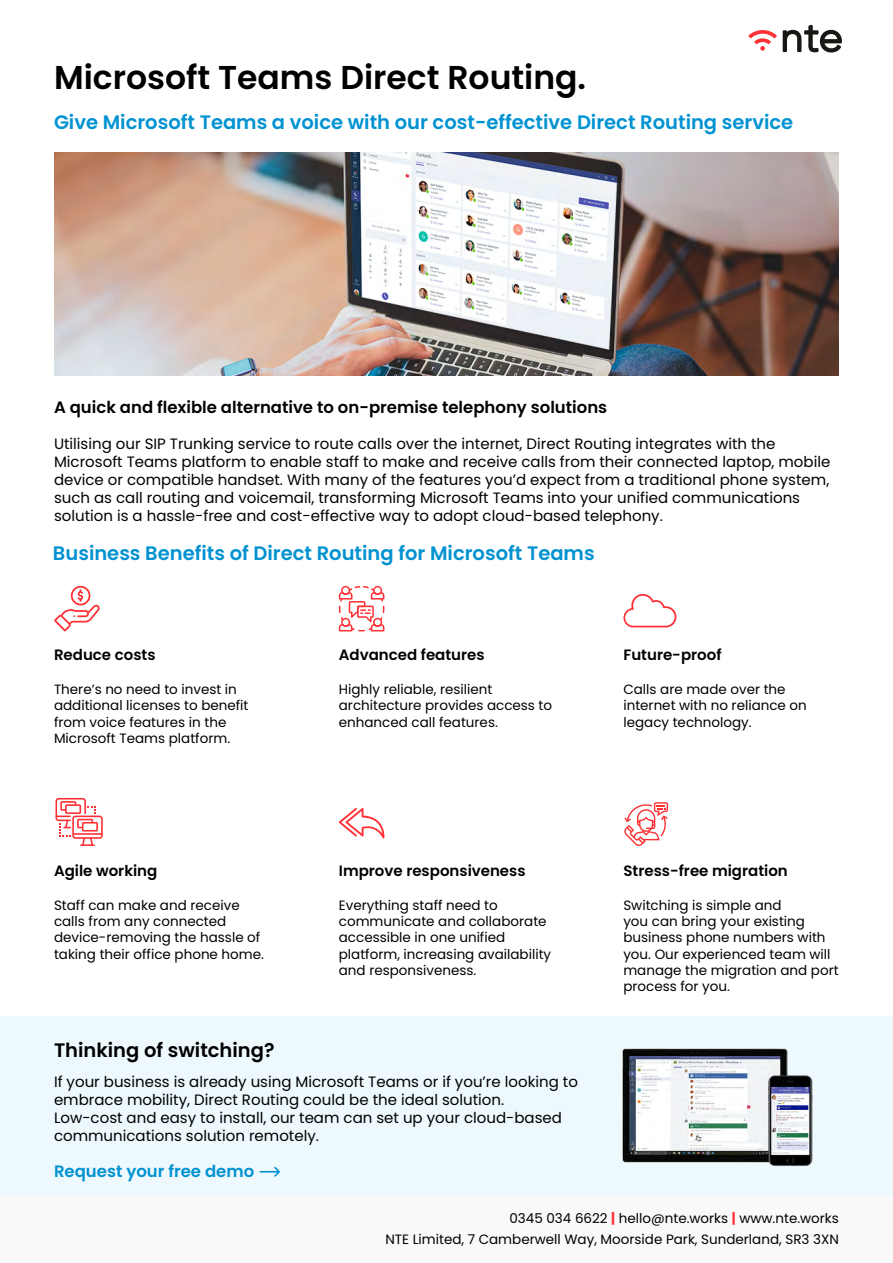
<style>
.page{position:relative;width:893px;height:1263px;background:#fff}
.page>*{position:absolute;margin:0;border:0;box-sizing:border-box;transform-origin:0 0}
.t1{font:600 33px "Poppins";color:#000}
.t2{font:600 19.5px "Poppins";color:#0092d1}
.t3{font:600 19.5px "Poppins";color:#000}
.t4{font:600 16.5px "Poppins";color:#000}
.t5{font:600 16.5px "Poppins";color:#0092d1}
.t6{font:15px/18px "Poppins";color:#000}
.t7{font:600 15px "Poppins";color:#000}
.t8{font:13.5px/16.2px "Poppins";color:#000}
.s1{font-weight:700;color:#fe3136}
</style>
<div class="page">
<svg style="left:783px;top:25px;width:59px;height:28px"></svg>
<svg style="left:748px;top:30px;width:29px;height:21px"></svg>
<div style="left:0;top:1196px;width:893px;height:67px;background:#f9f9f9"></div>
<img style="left:54px;top:152px;width:785px;height:223px">
<div style="left:0;top:1017px;width:893px;height:179px;background:#eef9fd"></div>
<svg style="left:54px;top:586px;width:46px;height:45px"></svg>
<svg style="left:339px;top:586px;width:45px;height:45px"></svg>
<svg style="left:339px;top:808px;width:45px;height:30px"></svg>
<svg style="left:55px;top:798px;width:48px;height:48px"></svg>
<svg style="left:623px;top:593px;width:53px;height:34px"></svg>
<img style="left:622px;top:1048px;width:191px;height:118px">
<svg style="left:260px;top:1167px;width:20px;height:10px"></svg>
<svg style="left:624px;top:802px;width:44px;height:44px"></svg>
<h1 class="t1" style="left:54px;top:58px;width:534px">Microsoft Teams Direct Routing.</h1>
<h2 class="t2" style="left:54px;top:111px;width:741px">Give Microsoft Teams a voice with our cost-effective Direct Routing service</h2>
<p class="t4" style="left:54px;top:398px;width:555px">A quick and flexible alternative to on-premise telephony solutions</p>
<p class="t6" style="left:54px;top:435px;width:778px">Utilising our SIP Trunking service to route calls over the internet, Direct Routing integrates with the Microsoft Teams platform to enable staff to make and receive calls from their connected laptop, mobile device or compatible handset. With many of the features you’d expect from a traditional phone system, such as call routing and voicemail, transforming Microsoft Teams into your unified communications solution is a hassle-free and cost-effective way to adopt cloud-based telephony.</p>
<h2 class="t2" style="left:53px;top:542px;width:543px">Business Benefits of Direct Routing for Microsoft Teams</h2>
<p class="t7" style="left:54px;top:646px;width:103px">Reduce costs</p>
<p class="t8" style="left:54px;top:681px;width:196px">There’s no need to invest in additional licenses to benefit from voice features in the<br>Microsoft Teams platform.</p>
<p class="t7" style="left:339px;top:646px;width:147px">Advanced features</p>
<p class="t8" style="left:339px;top:681px;width:215px">Highly reliable, resilient architecture provides access to enhanced call features.</p>
<p class="t7" style="left:623px;top:646px;width:100px">Future-proof</p>
<p class="t8" style="left:623px;top:681px;width:185px">Calls are made over the internet with no reliance on legacy technology.</p>
<p class="t7" style="left:54px;top:862px;width:105px">Agile working</p>
<p class="t8" style="left:54px;top:897px;width:211px">Staff can make and receive calls from any connected device-removing the hassle of taking their office phone home.</p>
<p class="t7" style="left:339px;top:862px;width:188px">Improve responsiveness</p>
<p class="t8" style="left:339px;top:897px;width:214px">Everything staff need to communicate and collaborate accessible in one unified platform, increasing availability and responsiveness.</p>
<h2 class="t3" style="left:54px;top:1039px;width:222px">Thinking of switching?</h2>
<p class="t6" style="left:54px;top:1072px;width:525px">If your business is already using Microsoft Teams or if you’re looking to embrace mobility, Direct Routing could be the ideal solution.<br>Low-cost and easy to install, our team can set up your cloud-based communications solution remotely.</p>
<p class="t5" style="left:54px;top:1161px;width:202px">Request your free demo</p>
<p class="t7" style="left:623px;top:862px;width:166px">Stress-free migration</p>
<p class="t8" style="left:623px;top:897px;width:217px">Switching is simple and<br>you can bring your existing business phone numbers with you. Our experienced team will manage the migration and port process for you.</p>
<p class="t8" style="left:385px;top:1208px;width:455px;line-height:20.4px;text-align:right">0345 034 6622 <span class="s1">|</span> hello@nte.works <span class="s1">|</span> www.nte.works<br>NTE Limited, 7 Camberwell Way, Moorside Park, Sunderland, SR3 3XN</p>
</div>
